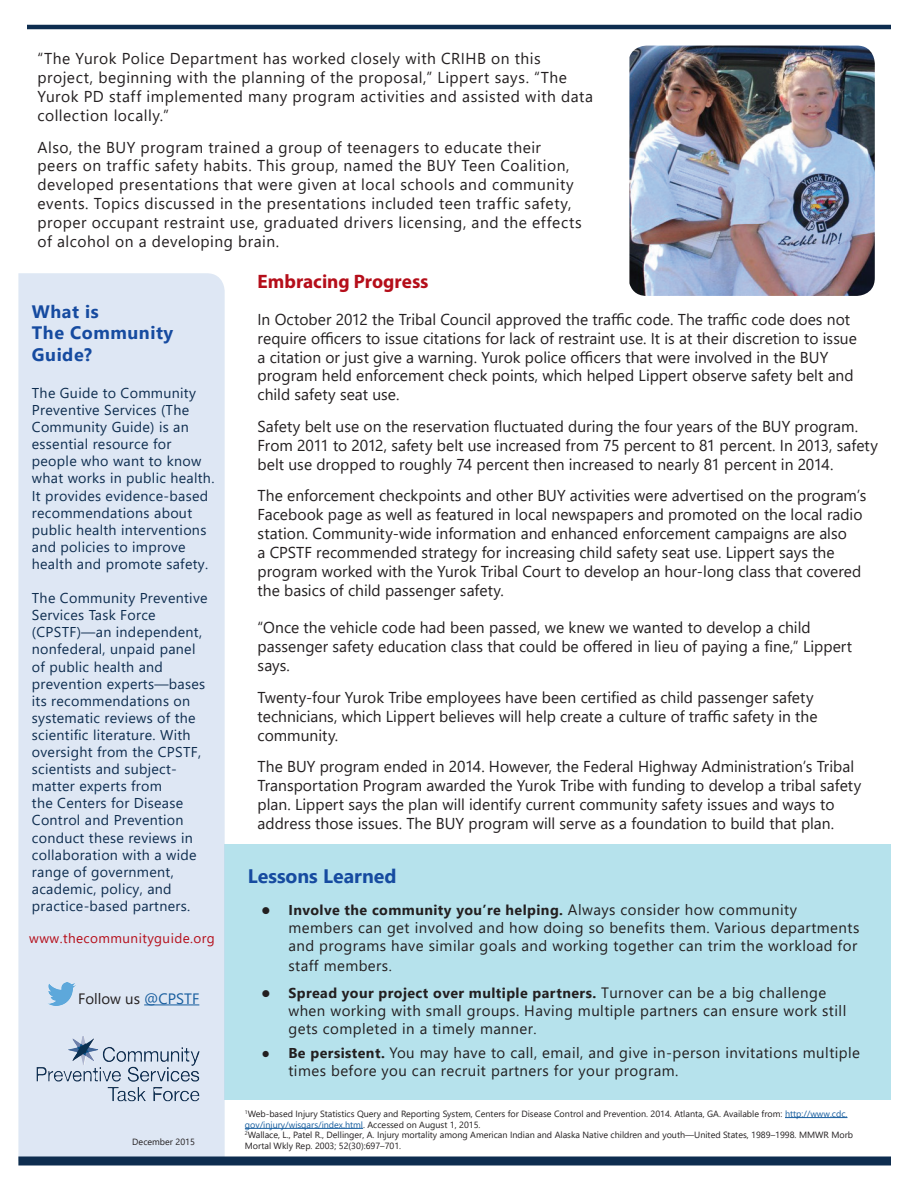
<style>
.page{position:relative;width:918px;height:1188px;background:#fff}
.page>*{position:absolute;margin:0;border:0;box-sizing:border-box;transform-origin:0 0}
.t1{font:700 19.5px "Myriad Pro";color:#b50e1a}
.t2{font:700 19.5px "Segoe UI";color:#164ba0}
.t3{font:700 18px/21.6px "Segoe UI";letter-spacing:.03em;color:#164ba0}
.t4{font:15.75px/18.9px "Segoe UI";letter-spacing:.005em;color:#231f20}
.t5{font:15.75px/18.9px "Segoe UI";letter-spacing:.03em;color:#231f20}
.t6{font:15px/18px "Segoe UI";letter-spacing:.03em;color:#231f20}
.t7{font:15px "Segoe UI";color:#231f20}
.t8{font:14.25px/17.1px "Segoe UI";letter-spacing:.02em;color:#0e2d4f}
.t9{font:700 14.25px "Segoe UI";letter-spacing:.03em;color:#231f20}
.t10{font:13.5px "Segoe UI";letter-spacing:.03em;color:#b50e1a}
.t11{font:9px/10.8px "Segoe UI";color:#231f20}
.s1{color:#175d9e}
.s2{font-weight:400;font-size:15px}
.s3{font-size:14.25px}
.s4{font-weight:700;font-size:14.25px}
</style>
<div class="page">
<div style="left:225px;top:845px;width:666px;height:255px;background:#b6e2ec"></div>
<div style="left:18px;top:273px;width:207px;height:883px;background:#dee7f4"></div>
<div style="left:18px;top:1156px;width:873px;height:10px;background:#0e2d4f"></div>
<hr style="left:27px;top:25px;width:864px;height:4px;background:#0e2d4f">
<img style="left:629px;top:46px;width:246px;height:250px">
<hr style="left:144px;top:1004px;width:55px;height:1px;background:#175d9e">
<img style="left:48px;top:983px;width:28px;height:23px">
<img style="left:68px;top:1036px;width:132px;height:46px">
<hr style="left:785px;top:1117px;width:62px;height:1px;background:#175d9e">
<hr style="left:245px;top:1128px;width:118px;height:1px;background:#175d9e">
<p class="t5" style="left:38px;top:49px;width:557px">“The Yurok Police Department has worked closely with CRIHB on this project, beginning with the planning of the proposal,” Lippert says. “The Yurok PD staff implemented many program activities and assisted with data collection locally.”</p>
<p class="t5" style="left:38px;top:137px;width:546px">Also, the BUY program trained a group of teenagers to educate their peers on traffic safety habits. This group, named the BUY Teen Coalition, developed presentations that were given at local schools and community events. Topics discussed in the presentations included teen traffic safety, proper occupant restraint use, graduated drivers licensing, and the effects of alcohol on a developing brain.</p>
<p class="t3" style="left:32px;top:300px;width:68px">What is</p>
<p class="t3" style="left:32px;top:322px;width:143px">The Community<br>Guide?</p>
<p class="t8" style="left:32px;top:384px;width:184px">The Guide to Community<br>Preventive Services (The<br>Community Guide) is an essential resource for people who want to know what works in public health.<br>It provides evidence-based recommendations about public health interventions and policies to improve health and promote safety.</p>
<p class="t8" style="left:32px;top:589px;width:177px">The Community Preventive<br>Services Task Force (CPSTF)—an independent, nonfederal, unpaid panel of public health and prevention experts—bases its recommendations on systematic reviews of the scientific literature. With oversight from the CPSTF, scientists and subject&shy;matter experts from<br>the Centers for Disease<br>Control and Prevention conduct these reviews in collaboration with a wide range of government, academic, policy, and practice-based partners.</p>
<p class="t10" style="left:29px;top:928px;width:187px">www.thecommunityguide.org</p>
<p class="t7" style="left:78px;top:986px;width:123px">Follow us <span class="s1">@CPSTF</span></p>
<p class="t11" style="left:132px;top:1136px;width:64px">December 2015</p>
<p class="t1" style="left:258px;top:269px;width:173px">Embracing Progress</p>
<p class="t4" style="left:258px;top:309px;width:601px">In October 2012 the Tribal Council approved the traffic code. The traffic code does not require officers to issue citations for lack of restraint use. It is at their discretion to issue a citation or just give a warning. Yurok police officers that were involved in the BUY program held enforcement check points, which helped Lippert observe safety belt and child safety seat use.</p>
<p class="t4" style="left:258px;top:417px;width:622px">Safety belt use on the reservation fluctuated during the four years of the BUY program.<br>From 2011 to 2012, safety belt use increased from 75 percent to 81 percent. In 2013, safety belt use dropped to roughly 74 percent then increased to nearly 81 percent in 2014.</p>
<p class="t4" style="left:258px;top:486px;width:610px">The enforcement checkpoints and other BUY activities were advertised on the program’s Facebook page as well as featured in local newspapers and promoted on the local radio station. Community-wide information and enhanced enforcement campaigns are also<br>a CPSTF recommended strategy for increasing child safety seat use. Lippert says the program worked with the Yurok Tribal Court to develop an hour-long class that covered the basics of child passenger safety.</p>
<p class="t4" style="left:258px;top:618px;width:596px">“Once the vehicle code had been passed, we knew we wanted to develop a child passenger safety education class that could be offered in lieu of paying a fine,” Lippert says.</p>
<p class="t4" style="left:258px;top:687px;width:561px">Twenty-four Yurok Tribe employees have been certified as child passenger safety technicians, which Lippert believes will help create a culture of traffic safety in the community.</p>
<p class="t4" style="left:258px;top:757px;width:605px">The BUY program ended in 2014. However, the Federal Highway Administration’s Tribal Transportation Program awarded the Yurok Tribe with funding to develop a tribal safety plan. Lippert says the plan will identify current community safety issues and ways to address those issues. The BUY program will serve as a foundation to build that plan.</p>
<p class="t2" style="left:248px;top:861px;width:150px">Lessons Learned</p>
<p class="t9" style="left:288px;top:899px;width:510px">Involve the community you’re helping. <span class="s2">Always consider how community</span></p>
<p class="t6" style="left:288px;top:919px;width:572px">members can get involved and how doing so benefits them. Various departments and programs have similar goals and working together can trim the workload for</p>
<p class="t6" style="left:288px;top:956px;width:105px">staff members<span class="s3">.</span></p>
<p class="t9" style="left:288px;top:981px;width:539px">Spread your project over multiple partners. <span class="s2">Turnover can be a big challenge</span></p>
<p class="t6" style="left:288px;top:1001px;width:559px">when working with small groups. Having multiple partners can ensure work still gets completed in a timely manner<span class="s3">.</span></p>
<p class="t6" style="left:288px;top:1044px;width:573px;text-indent:-27px"><span class="s3">●</span> <span class="s4">Be persistent.</span> You may have to call, email, and give in-person invitations multiple times before you can recruit partners for your program.</p>
<p class="t11" style="left:245px;top:1108px;width:604px"><sup>1</sup>Web-based Injury Statistics Query and Reporting System, Centers for Disease Control and Prevention. 2014. Atlanta, GA. Available from: <span class="s1">http://www.cdc. gov/injury/wisqars/index.html</span>. Accessed on August 1, 2015.</p>
<p class="t11" style="left:245px;top:1130px;width:610px"><sup>2</sup>Wallace, L., Patel R., Dellinger, A. Injury mortality among American Indian and Alaska Native children and youth—United States, 1989–1998. MMWR Morb<br>Mortal Wkly Rep. 2003; 52(30):697–701.</p>
</div>
